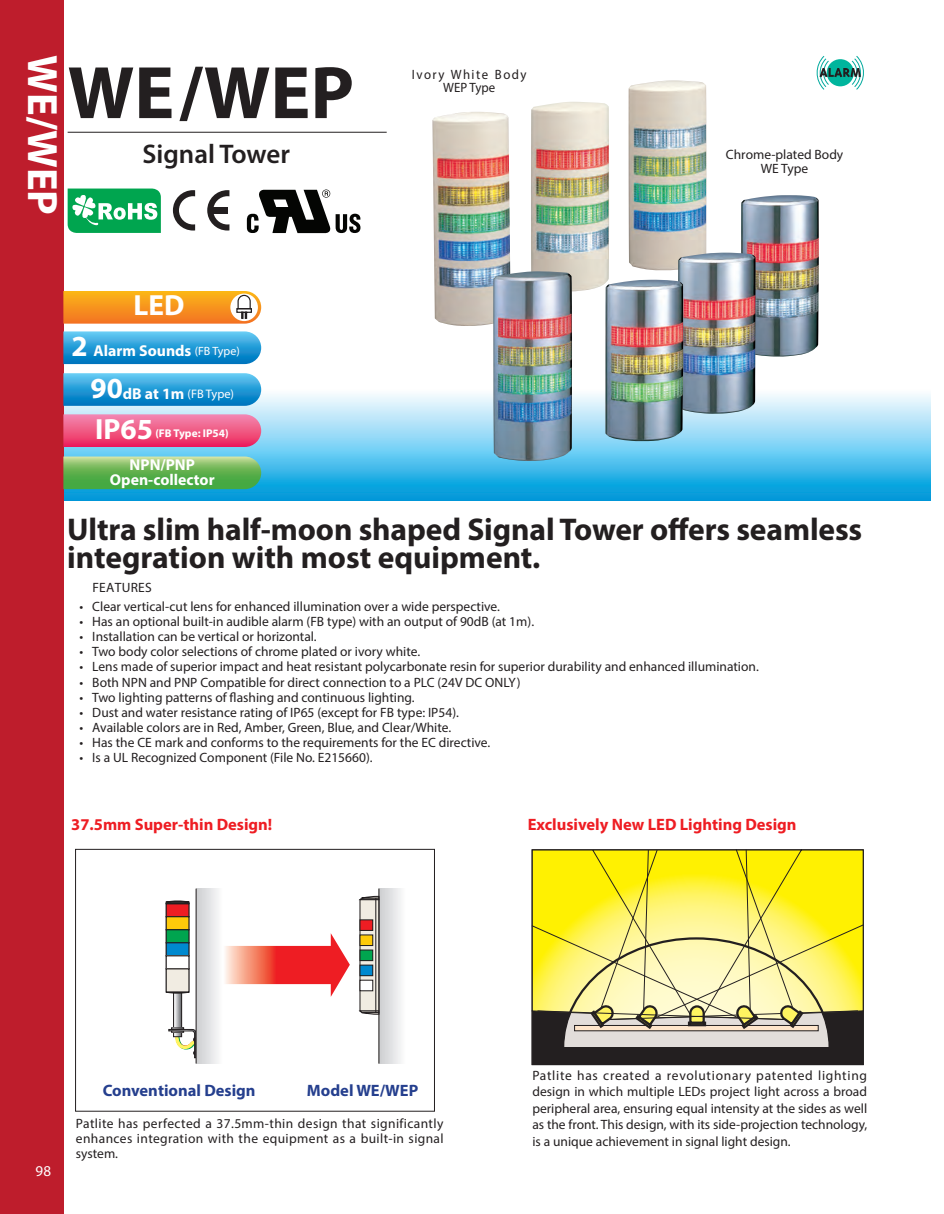
<style>
.page{position:relative;width:944px;height:1214px;background:#fff}
.page>*{position:absolute;margin:0;border:0;box-sizing:border-box;transform-origin:0 0}
.BodyTitle_Bold50pt{font:700 75px "Myriad Pro";color:#231f20}
.t1{font:700 42.45px "Myriad Pro";color:#fff}
.Catch-phrase{font:700 31.5px/28.5px "Myriad Pro";letter-spacing:-.005em;color:#231f20}
.t2{font:700 29.25px "Myriad Pro";color:#fff}
.t3{font:600 27px "Myriad Pro";color:#231f20}
.t4{font:700 16.5px "Myriad Pro";color:#ee1d23}
.t5{font:700 16.5px "Myriad Pro";color:#253f8e}
.t6{font:700 15.75px/15.8px "Myriad Pro";color:#fff;text-align:center}
.t7{font:15px "Myriad Pro";color:#fff}
.Feature_Titles{font:13.5px/16.5px "Myriad Pro";color:#231f20;text-align:justify}
.Feature_Titles-2{font:13.5px/13.5px "Myriad Pro";letter-spacing:.115em;color:#231f20;text-align:center;scale:.95 1}
.Feature_Titles-3{font:13.5px "Myriad Pro";letter-spacing:.02em;color:#231f20}
.t8{font:12.3px "Myriad Pro";color:#fff}
.t9{font:700 11.25px "Myriad Pro";color:#fff}
.s1{font-size:29.25px}
.s2{font-weight:400;font-size:12px}
.s3{font-weight:700;font-size:29.25px}
.s4{font-weight:700;font-size:15.75px}
</style>
<div class="page">
<img style="left:64px;top:89px;width:866px;height:412px">
<img style="left:432px;top:112px;width:79px;height:214px">
<img style="left:531px;top:102px;width:78px;height:190px">
<img style="left:628px;top:80px;width:78px;height:191px">
<img style="left:741px;top:195px;width:77px;height:162px">
<img style="left:678px;top:253px;width:77px;height:161px">
<img style="left:493px;top:271px;width:79px;height:190px">
<img style="left:605px;top:280px;width:78px;height:161px">
<svg style="left:531px;top:849px;width:333px;height:216px;background:#d3ca5b"></svg>
<img style="left:379px;top:888px;width:22px;height:175px">
<svg style="left:361px;top:901px;width:16px;height:108px"></svg>
<hr style="left:378px;top:888px;width:1px;height:175px;background:#231f20">
<svg style="left:359px;top:895px;width:21px;height:5px"></svg>
<svg style="left:358px;top:1010px;width:22px;height:5px"></svg>
<hr style="left:375px;top:898px;width:1px;height:114px;background:#231f20">
<div style="left:360px;top:950px;width:13px;height:10px;background:#00a54f"></div>
<div style="left:359px;top:949px;width:14px;height:12px;border:1px solid #231f20"></div>
<div style="left:360px;top:965px;width:13px;height:10px;background:#0089cf"></div>
<div style="left:359px;top:964px;width:14px;height:12px;border:1px solid #231f20"></div>
<div style="left:360px;top:980px;width:13px;height:10px;background:#fff"></div>
<div style="left:359px;top:979px;width:14px;height:12px;border:1px solid #231f20"></div>
<div style="left:360px;top:919px;width:13px;height:11px;background:#ee1d23"></div>
<div style="left:359px;top:919px;width:14px;height:12px;border:1px solid #231f20"></div>
<div style="left:360px;top:935px;width:13px;height:10px;background:#feca0a"></div>
<div style="left:359px;top:934px;width:14px;height:12px;border:1px solid #231f20"></div>
<img style="left:175px;top:993px;width:5px;height:34px">
<div style="left:173px;top:989px;width:9px;height:47px;border:1px solid #231f20"></div>
<div style="left:166px;top:903px;width:23px;height:13px;background:#ee1d23"></div>
<div style="left:165px;top:901px;width:25px;height:3px;border:1px solid #231f20"></div>
<svg style="left:165px;top:900px;width:25px;height:3px"></svg>
<svg style="left:165px;top:992px;width:25px;height:1px"></svg>
<div style="left:166px;top:916px;width:23px;height:13px;background:#feca0a"></div>
<div style="left:165px;top:916px;width:25px;height:14px;border:1px solid #231f20"></div>
<div style="left:166px;top:929px;width:23px;height:13px;background:#00a54f"></div>
<div style="left:165px;top:929px;width:25px;height:14px;border:1px solid #231f20"></div>
<div style="left:166px;top:942px;width:23px;height:13px;background:#0089cf"></div>
<div style="left:165px;top:942px;width:25px;height:14px;border:1px solid #231f20"></div>
<div style="left:165px;top:955px;width:25px;height:14px;border:1px solid #231f20"></div>
<div style="left:171px;top:1027px;width:13px;height:5px;border:1px solid #231f20"></div>
<div style="left:166px;top:968px;width:23px;height:24px;background:#f1ece2"></div>
<div style="left:165px;top:968px;width:25px;height:24px;border:1px solid #231f20"></div>
<svg style="left:168px;top:1028px;width:27px;height:30px"></svg>
<hr style="left:195px;top:888px;width:2px;height:175px;background:#231f20">
<img style="left:225px;top:933px;width:125px;height:63px">
<div style="left:75px;top:849px;width:360px;height:262px;border:1px solid #231f20"></div>
<svg style="left:68px;top:188px;width:93px;height:45px"></svg>
<svg style="left:814px;top:56px;width:51px;height:34px"></svg>
<svg style="left:173px;top:190px;width:22px;height:40px"></svg>
<svg style="left:207px;top:190px;width:22px;height:40px"></svg>
<svg style="left:247px;top:189px;width:113px;height:44px"></svg>
<hr style="left:68px;top:132px;width:319px;height:1px;background:#231f20">
<div style="left:0;top:0;width:64px;height:1214px;background:#be1d2c"></div>
<svg style="left:63px;top:373px;width:198px;height:33px;background:#2f9ed7"></svg>
<svg style="left:63px;top:414px;width:198px;height:33px;background:#ee5a88"></svg>
<svg style="left:63px;top:291px;width:198px;height:33px;background:#f39c33"></svg>
<svg style="left:63px;top:456px;width:198px;height:33px;background:#6cb75e"></svg>
<svg style="left:63px;top:331px;width:198px;height:33px;background:#309fd8"></svg>
<p class="t1" style="left:70px;top:55px;width:161px;rotate:90deg">WE/WEP</p>
<p class="BodyTitle_Bold50pt" style="left:68px;top:44px;width:288px">WE/WEP</p>
<p class="t3" style="left:143px;top:137px;width:149px">Signal Tower</p>
<p class="Feature_Titles-2" style="left:412px;top:67px;width:122px">Ivory White Body<br>WEP Type</p>
<p class="Feature_Titles" style="left:726px;top:148px;width:119px;line-height:13.5px;text-align:center">Chrome-plated Body<br>WE Type</p>
<p class="t2" style="left:134px;top:286px;width:52px">LED</p>
<p class="t6" style="left:71px;top:342px;width:170px"><span class="s1">2</span> Alarm Sounds <span class="s2">(FB Type)</span></p>
<p class="t8" style="left:90px;top:386px;width:145px"><span class="s3">90</span><span class="s4">dB at 1m</span> (FB Type)</p>
<p class="t2" style="left:95px;top:410px;width:59px">IP65</p>
<p class="t9" style="left:155px;top:426px;width:75px">(FB Type: IP54)</p>
<p class="t6" style="left:110px;top:456px;width:106px">NPN/PNP<br>Open-collector</p>
<p class="Catch-phrase" style="left:67px;top:514px;width:796px">Ultra slim half-moon shaped Signal Tower offers seamless integration with most equipment.</p>
<p class="Feature_Titles-3" style="left:92px;top:579px;width:61px">FEATURES</p>
<p class="Feature_Titles" style="left:80px;top:598px;width:422px">• Clear vertical-cut lens for enhanced illumination over a wide perspective.</p>
<p class="Feature_Titles" style="left:80px;top:613px;width:456px">• Has an optional built-in audible alarm (FB type) with an output of 90dB (at 1m).</p>
<p class="Feature_Titles" style="left:80px;top:628px;width:239px">• Installation can be vertical or horizontal.</p>
<p class="Feature_Titles" style="left:80px;top:643px;width:342px">• Two body color selections of chrome plated or ivory white.</p>
<p class="Feature_Titles" style="left:80px;top:658px;width:680px">• Lens made of superior impact and heat resistant polycarbonate resin for superior durability and enhanced illumination.</p>
<p class="Feature_Titles" style="left:80px;top:673px;width:442px">• Both NPN and PNP Compatible for direct connection to a PLC (24V DC ONLY)</p>
<p class="Feature_Titles" style="left:80px;top:688px;width:336px">• Two lighting patterns of flashing and continuous lighting.</p>
<p class="Feature_Titles" style="left:80px;top:703px;width:381px">• Dust and water resistance rating of IP65 (except for FB type: IP54).</p>
<p class="Feature_Titles" style="left:80px;top:718px;width:373px">• Available colors are in Red, Amber, Green, Blue, and Clear/White.</p>
<p class="Feature_Titles" style="left:80px;top:733px;width:412px">• Has the CE mark and conforms to the requirements for the EC directive.</p>
<p class="Feature_Titles" style="left:80px;top:748px;width:294px">• Is a UL Recognized Component (File No. E215660).</p>
<p class="t4" style="left:71px;top:814px;width:203px">37.5mm Super-thin Design!</p>
<p class="t4" style="left:527px;top:814px;width:270px">Exclusively New LED Lighting Design</p>
<p class="t7" style="left:36px;top:1161px;width:17px">98</p>
<p class="t5" style="left:103px;top:1079px;width:154px">Conventional Design</p>
<p class="t5" style="left:307px;top:1079px;width:113px">Model WE/WEP</p>
<p class="Feature_Titles" style="left:76px;top:1116px;width:369px;line-height:15px">Patlite has perfected a 37.5mm-thin design that significantly enhances integration with the equipment as a built-in signal system.</p>
<p class="Feature_Titles" style="left:532px;top:1066px;width:336px">Patlite has created a revolutionary patented lighting design in which multiple LEDs project light across a broad peripheral area, ensuring equal intensity at the sides as well as the front. This design, with its side-projection technology, is a unique achievement in signal light design.</p>
</div>
